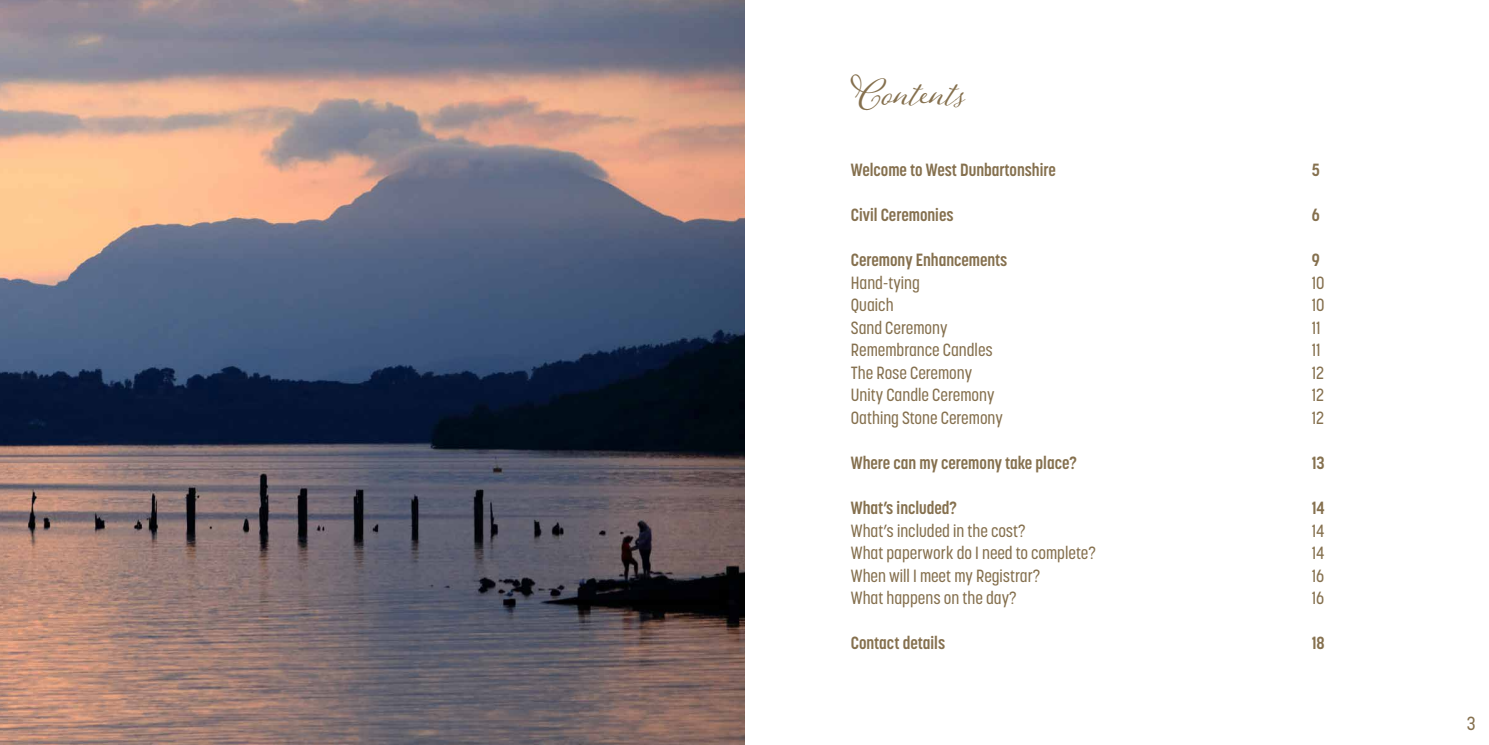
<style>
.page{position:relative;width:1489px;height:745px;background:#fff}
.page>*{position:absolute;margin:0;border:0;box-sizing:border-box;transform-origin:0 0}
.body_copy{font:47.5px "Adorn S Pomander";color:#85704e}
.t1{font:500 18.75px "Korolev Condensed";color:#85704e}
.body_copy-2{font:500 17.5px "Korolev Condensed";color:#85704e}
.body_copy-3{font:700 17.5px "Korolev Condensed";color:#85704e}
</style>
<div class="page">
<img style="left:0;top:0;width:744px;height:744px">
<p class="body_copy" style="left:850px;top:59px;width:116px">Contents</p>
<p class="body_copy-3" style="left:850px;top:159px;width:206px">Welcome to West Dunbartonshire</p>
<p class="body_copy-3" style="left:1311px;top:159px;width:10px">5</p>
<p class="body_copy-3" style="left:850px;top:204px;width:104px">Civil Ceremonies</p>
<p class="body_copy-3" style="left:1311px;top:204px;width:10px">6</p>
<p class="body_copy-3" style="left:850px;top:249px;width:158px">Ceremony Enhancements</p>
<p class="body_copy-3" style="left:1311px;top:249px;width:10px">9</p>
<p class="body_copy-2" style="left:850px;top:272px;width:71px">Hand-tying</p>
<p class="body_copy-2" style="left:1311px;top:272px;width:14px">10</p>
<p class="body_copy-2" style="left:850px;top:295px;width:44px">Quaich</p>
<p class="body_copy-2" style="left:1311px;top:295px;width:14px">10</p>
<p class="body_copy-2" style="left:850px;top:317px;width:98px">Sand Ceremony</p>
<p class="body_copy-2" style="left:1311px;top:317px;width:10px">11</p>
<p class="body_copy-2" style="left:850px;top:340px;width:143px">Remembrance Candles</p>
<p class="body_copy-2" style="left:1311px;top:340px;width:10px">11</p>
<p class="body_copy-2" style="left:850px;top:362px;width:123px">The Rose Ceremony</p>
<p class="body_copy-2" style="left:1311px;top:362px;width:14px">12</p>
<p class="body_copy-2" style="left:850px;top:385px;width:145px">Unity Candle Ceremony</p>
<p class="body_copy-2" style="left:1311px;top:385px;width:14px">12</p>
<p class="body_copy-2" style="left:850px;top:407px;width:154px">Oathing Stone Ceremony</p>
<p class="body_copy-2" style="left:1311px;top:407px;width:14px">12</p>
<p class="body_copy-3" style="left:850px;top:452px;width:227px">Where can my ceremony take place?</p>
<p class="body_copy-3" style="left:1311px;top:452px;width:14px">13</p>
<p class="body_copy-3" style="left:850px;top:497px;width:108px">What’s included?</p>
<p class="body_copy-3" style="left:1311px;top:497px;width:15px">14</p>
<p class="body_copy-2" style="left:850px;top:520px;width:176px">What’s included in the cost?</p>
<p class="body_copy-2" style="left:1311px;top:520px;width:14px">14</p>
<p class="body_copy-2" style="left:850px;top:542px;width:246px">What paperwork do I need to complete?</p>
<p class="body_copy-2" style="left:1311px;top:542px;width:14px">14</p>
<p class="body_copy-2" style="left:850px;top:565px;width:191px">When will I meet my Registrar?</p>
<p class="body_copy-2" style="left:1311px;top:565px;width:14px">16</p>
<p class="body_copy-2" style="left:850px;top:587px;width:167px">What happens on the day?</p>
<p class="body_copy-2" style="left:1311px;top:587px;width:14px">16</p>
<p class="body_copy-3" style="left:850px;top:632px;width:96px">Contact details</p>
<p class="body_copy-3" style="left:1311px;top:632px;width:15px">18</p>
<p class="t1" style="left:1466px;top:711px;width:10px">3</p>
</div>
